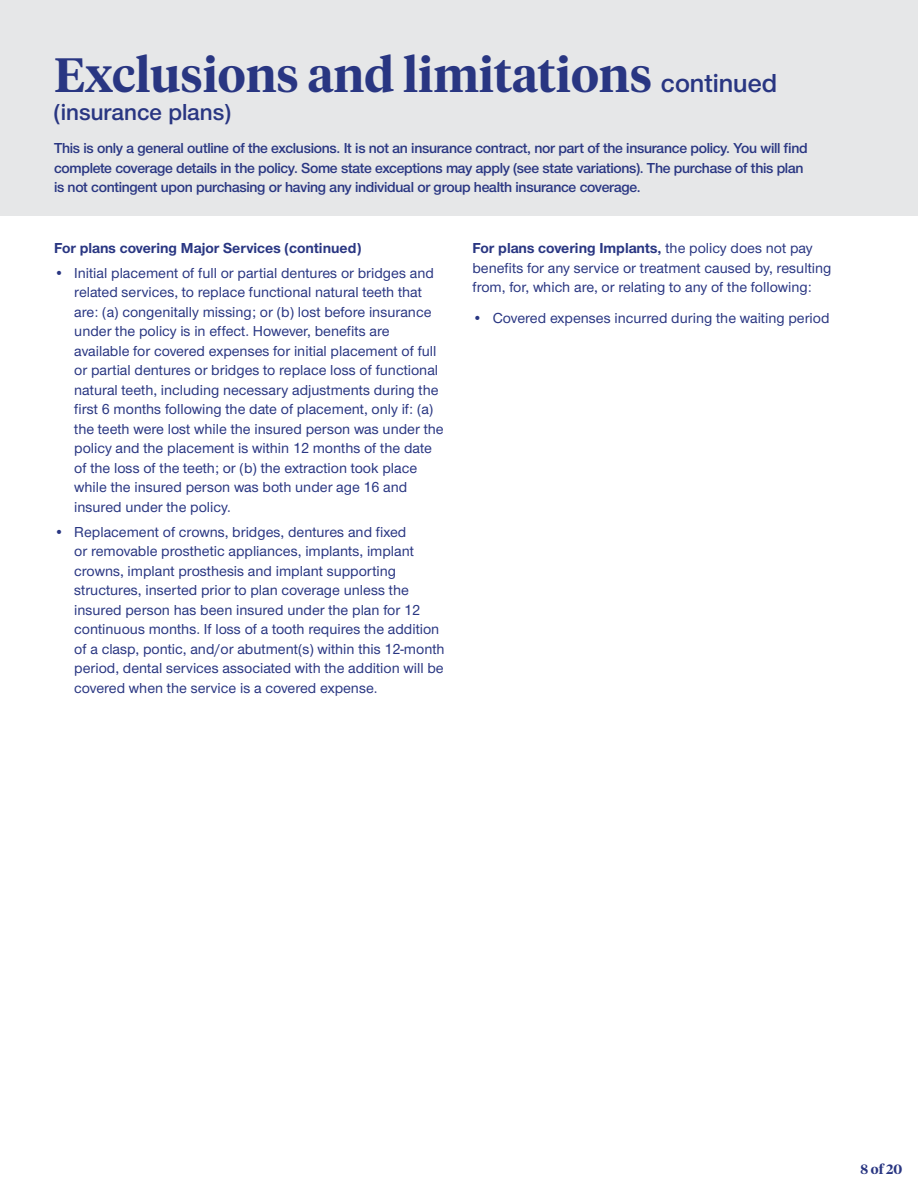
<style>
.page{position:relative;width:918px;height:1188px;background:#fff}
.page>*{position:absolute;margin:0;border:0;box-sizing:border-box;transform-origin:0 0}
.t1{font:600 48px "UHC Serif Headline";color:#293682}
.t2{font:600 24px "UHC Sans";color:#293682}
.t3{font:500 15px/19.5px "UHC Sans";color:#293682}
.t4{font:600 15px/19.5px "UHC Sans";letter-spacing:-.02em;color:#293682}
.t5{font:700 15px "UHC Sans";color:#293682}
.t6{font:600 13.5px "UHC Serif Headline";color:#293682}
.s1{font-family:"UHC Sans";font-size:27px}
.s2{font-weight:700}
</style>
<div class="page">
<div style="left:0;top:0;width:918px;height:216px;background:#e6e7e8"></div>
<h1 class="t1" style="left:54px;top:42px;width:725px">Exclusions and limitations <span class="s1">continued</span></h1>
<h2 class="t2" style="left:54px;top:97px;width:178px">(insurance plans)</h2>
<p class="t4" style="left:54px;top:138px;width:755px">This is only a general outline of the exclusions. It is not an insurance contract, nor part of the insurance policy. You will find complete coverage details in the policy. Some state exceptions may apply (see state variations). The purchase of this plan is not contingent upon purchasing or having any individual or group health insurance coverage.</p>
<p class="t5" style="left:54px;top:238px;width:309px">For plans covering Major Services (continued)</p>
<p class="t3" style="left:74px;top:263px;width:371px;text-indent:-20px">• Initial placement of full or partial dentures or bridges and related services, to replace functional natural teeth that are: (a) congenitally missing; or (b) lost before insurance under the policy is in effect. However, benefits are available for covered expenses for initial placement of full or partial dentures or bridges to replace loss of functional natural teeth, including necessary adjustments during the first 6 months following the date of placement, only if: (a) the teeth were lost while the insured person was under the policy and the placement is within 12 months of the date of the loss of the teeth; or (b) the extraction took place while the insured person was both under age 16 and insured under the policy.</p>
<p class="t3" style="left:74px;top:521px;width:372px;text-indent:-20px">• Replacement of crowns, bridges, dentures and fixed<br>or removable prosthetic appliances, implants, implant crowns, implant prosthesis and implant supporting structures, inserted prior to plan coverage unless the insured person has been insured under the plan for 12 continuous months. If loss of a tooth requires the addition of a clasp, pontic, and/or abutment(s) within this 12-month period, dental services associated with the addition will be covered when the service is a covered expense.</p>
<p class="t3" style="left:472px;top:238px;width:360px"><span class="s2">For plans covering Implants,</span> the policy does not pay benefits for any service or treatment caused by, resulting from, for, which are, or relating to any of the following:</p>
<p class="t3" style="left:472px;top:308px;width:359px">• Covered expenses incurred during the waiting period</p>
<p class="t6" style="left:861px;top:1160px;width:43px">8 of 20</p>
</div>
